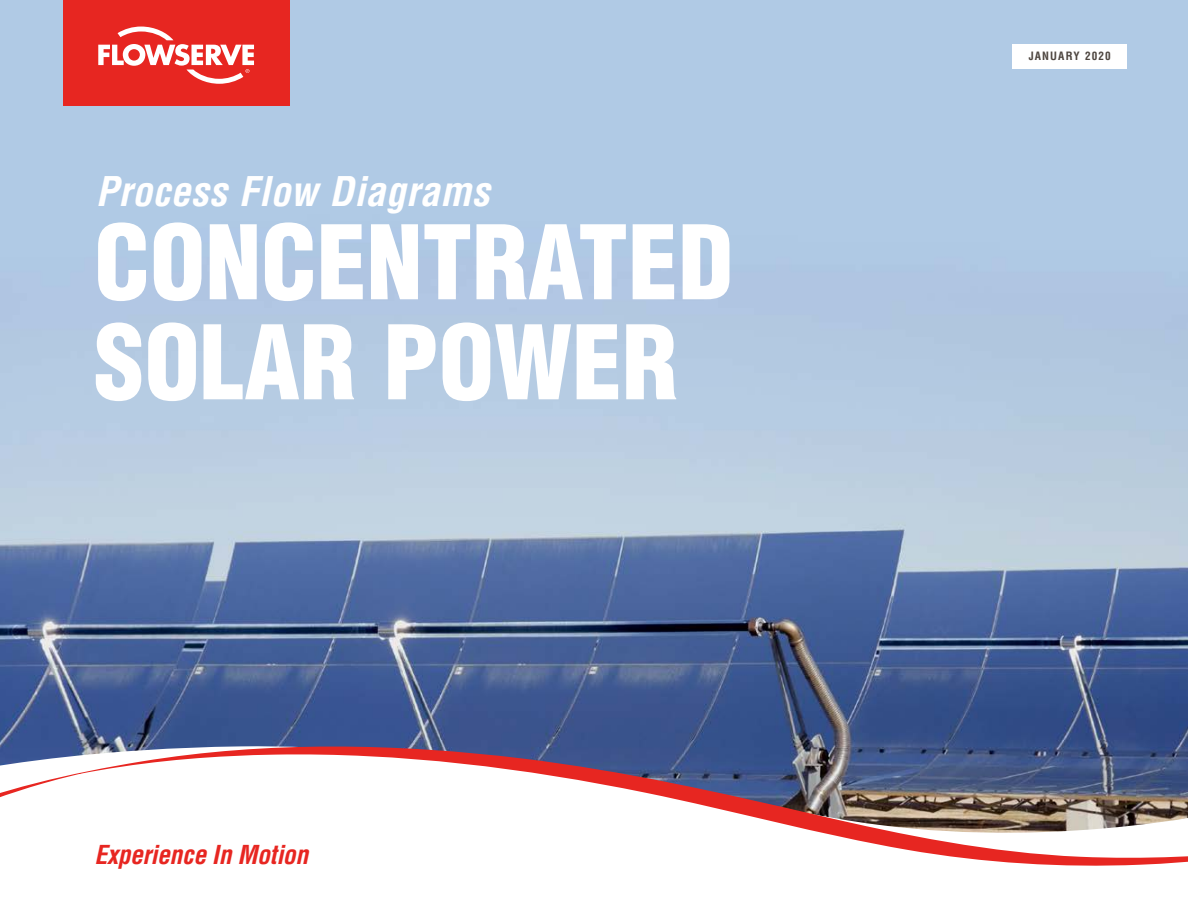
<style>
.page{position:relative;width:1188px;height:918px;background:#fff}
.page>*{position:absolute;margin:0;border:0;box-sizing:border-box;transform-origin:0 0}
.AG-Cover_Title{font:900 condensed 100.05px/100.1px "Helvetica LT Std";color:#fff}
.AG-Cover_Application{font:italic 700 condensed 39.9px "Helvetica LT Std";letter-spacing:.01em;color:#fff}
.AG-Cover-Experience{font:italic 700 condensed 25.5px "Helvetica LT Std";letter-spacing:-.01em;color:#e72621}
.AG-Cover_Date{font:700 condensed 11.25px "Helvetica LT Std";letter-spacing:.1em;color:#4d453f}
</style>
<div class="page">
<img style="left:0;top:0;width:1188px;height:741px">
<div style="left:63px;top:0;width:226px;height:105px;background:#e72621"></div>
<svg style="left:98px;top:27px;width:156px;height:57px"></svg>
<svg style="left:0;top:741px;width:1188px;height:125px"></svg>
<div style="left:1012px;top:44px;width:115px;height:25px;background:#fff"></div>
<p class="AG-Cover_Application" style="left:96px;top:166px;width:395px">Process Flow Diagrams</p>
<p class="AG-Cover_Title" style="left:94px;top:212px;width:641px">CONCENTRATED<br>SOLAR POWER</p>
<p class="AG-Cover-Experience" style="left:95px;top:839px;width:215px">Experience In Motion</p>
<p class="AG-Cover_Date" style="left:1029px;top:49px;width:84px">JANUARY 2020</p>
</div>
